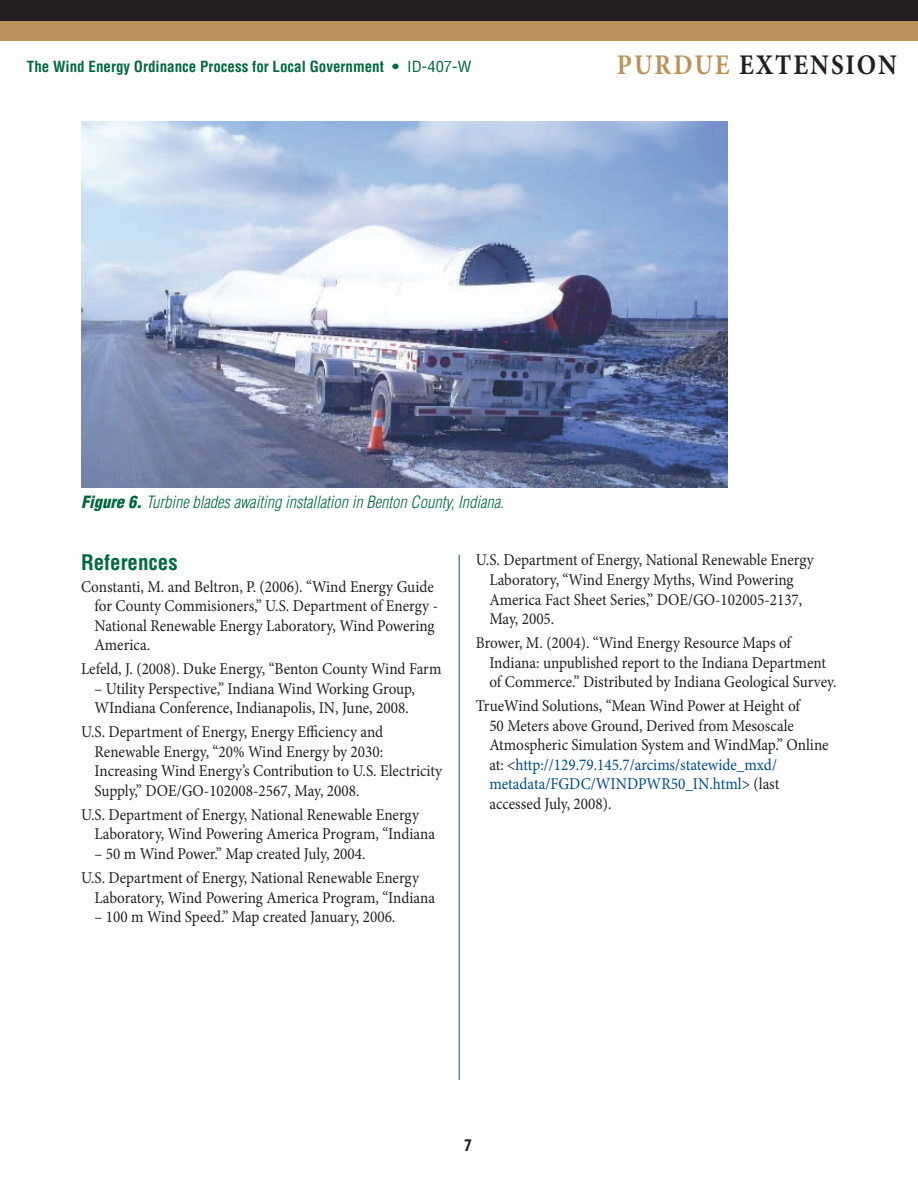
<style>
.page{position:relative;width:918px;height:1188px;background:#fff}
.page>*{position:absolute;margin:0;border:0;box-sizing:border-box;transform-origin:0 0}
.t1{font:700 28.5px "Minion Pro";letter-spacing:.08em;color:#231f20;scale:.89 1}
.t2{font:700 condensed 21px "Helvetica";color:#00693f}
.t3{font:700 condensed 18px "Myriad Pro";color:#231f20}
.t4{font:16.5px/19.5px "Minion Pro";color:#231f20;scale:.92 1}
.t5{font:italic 300 condensed 16.5px "Helvetica";color:#00693f}
.t6{font:700 condensed 15px "Helvetica";color:#00693f}
.s1{font-weight:400}
.s2{color:#bb935a}
.s3{font-weight:900}
.s4{color:#014990}
</style>
<div class="page">
<div style="left:0;top:13px;width:918px;height:28px;background:#bb935a"></div>
<div style="left:0;top:0;width:918px;height:20px;background:#231f20"></div>
<img style="left:81px;top:122px;width:647px;height:366px">
<hr style="left:459px;top:555px;width:1px;height:525px;background:#014990">
<p class="t6" style="left:27px;top:58px;width:446px">The Wind Energy Ordinance Process for Local Government • <span class="s1">ID-407-W</span></p>
<h1 class="t1" style="left:617px;top:45px;width:316px"><span class="s2">PURDUE</span> EXTENSION</h1>
<p class="t5" style="left:81px;top:493px;width:424px"><span class="s3">Figure 6.</span> Turbine blades awaiting installation in Benton County, Indiana.</p>
<p class="t2" style="left:81px;top:549px;width:98px">References</p>
<p class="t4" style="left:94px;top:577px;width:375px;text-indent:-13px">Constanti, M. and Beltron, P. (2006). “Wind Energy Guide for County Commisioners,” U.S. Department of Energy - National Renewable Energy Laboratory, Wind Powering America.</p>
<p class="t4" style="left:81px;top:659px;width:393px">Lefeld, J. (2008). Duke Energy, “Benton County Wind Farm</p>
<p class="t4" style="left:94px;top:679px;width:350px">– Utility Perspective,” Indiana Wind Working Group,<br>WIndiana Conference, Indianapolis, IN, June, 2008.</p>
<p class="t4" style="left:94px;top:722px;width:379px;text-indent:-13px">U.S. Department of Energy, Energy Efficiency and Renewable Energy, “20% Wind Energy by 2030:<br>Increasing Wind Energy’s Contribution to U.S. Electricity Supply,” DOE/GO-102008-2567, May, 2008.</p>
<p class="t4" style="left:94px;top:805px;width:372px;text-indent:-13px">U.S. Department of Energy, National Renewable Energy<br>Laboratory, Wind Powering America Program, “Indiana</p>
<p class="t4" style="left:81px;top:842px;width:369px;line-height:24.2px;text-indent:13px">– 50 m Wind Power.” Map created July, 2004.<br>U.S. Department of Energy, National Renewable Energy</p>
<p class="t4" style="left:94px;top:888px;width:372px">Laboratory, Wind Powering America Program, “Indiana</p>
<p class="t4" style="left:94px;top:907px;width:329px">– 100 m Wind Speed.” Map created January, 2006.</p>
<p class="t4" style="left:489px;top:551px;width:354px;text-indent:-13px">U.S. Department of Energy, National Renewable Energy Laboratory, “Wind Energy Myths, Wind Powering America Fact Sheet Series,” DOE/GO-102005-2137, May, 2005.</p>
<p class="t4" style="left:489px;top:633px;width:379px;text-indent:-13px">Brower, M. (2004). “Wind Energy Resource Maps of<br>Indiana: unpublished report to the Indiana Department of Commerce.” Distributed by Indiana Geological Survey.</p>
<p class="t4" style="left:489px;top:696px;width:370px;text-indent:-13px">TrueWind Solutions, “Mean Wind Power at Height of<br>50 Meters above Ground, Derived from Mesoscale Atmospheric Simulation System and WindMap.” Online at: &lt;<span class="s4">http://129.79.145.7/arcims/statewide_mxd/ metadata/FGDC/WINDPWR50_IN.html</span>&gt; (last accessed July, 2008).</p>
<p class="t3" style="left:464px;top:1134px;width:9px">7</p>
</div>
